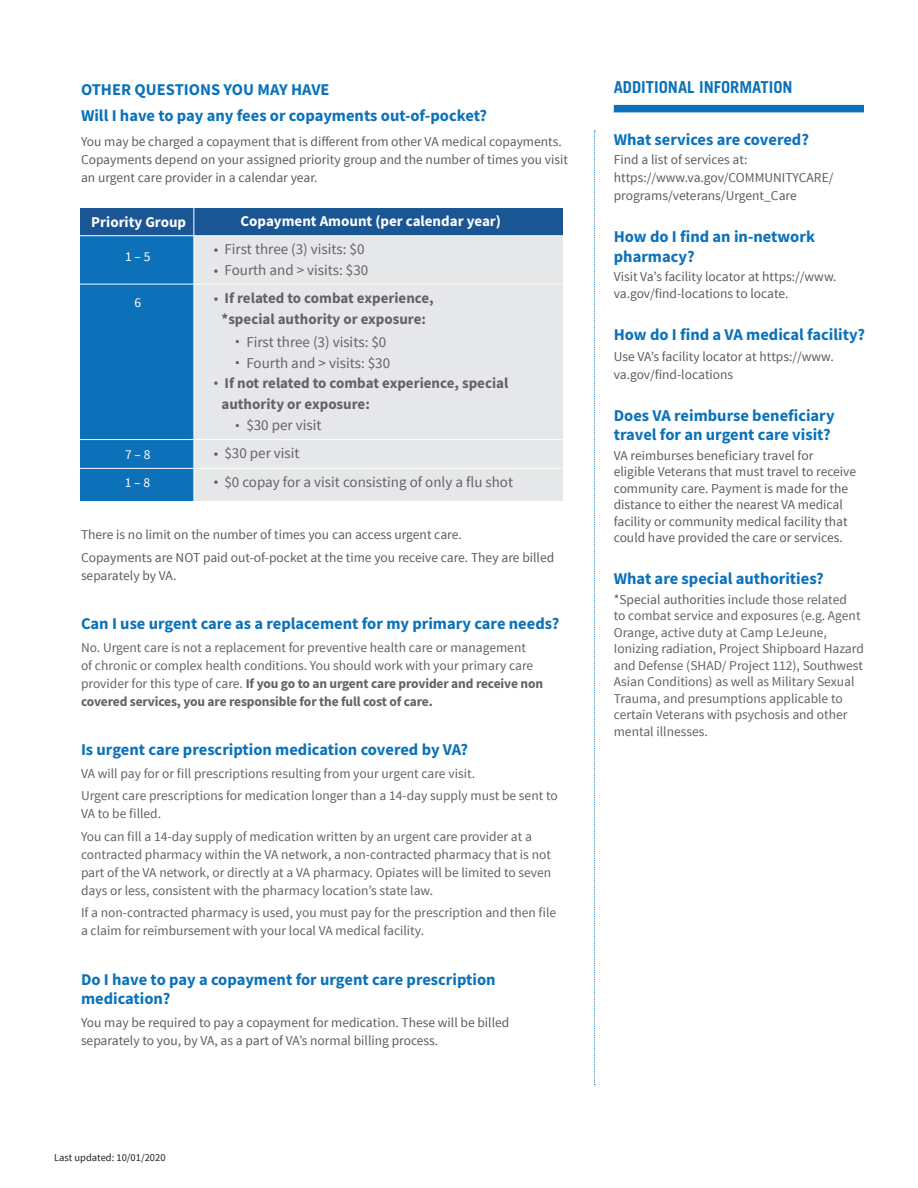
<style>
.page{position:relative;width:918px;height:1188px;background:#fff}
.page>*{position:absolute;margin:0;border:0;box-sizing:border-box;transform-origin:0 0}
.t1{font:700 16.5px/19.5px "Source Sans Pro";color:#0b72ba}
.t2{font:700 16.5px "Trade Gothic";color:#0b72ba}
.t3{font:15px/21px "Source Sans Pro";color:#636366}
.t4{font:700 15px/21px "Source Sans Pro";color:#636366;text-align:center}
.t5{font:700 15px "Source Sans Pro";color:#fff}
.t6{font:13.5px/16.5px "Source Sans Pro";color:#636366}
.t7{font:13.5px/18px "Source Sans Pro";color:#5c5c5f}
.t8{font:13.5px "Source Sans Pro";color:#fff}
.t9{font:10.5px "Source Sans Pro";color:#231f20}
.s1{font-weight:400}
.s2{font-weight:700}
.s3{color:#5c5c5f}
</style>
<div class="page">
<div style="left:614px;top:105px;width:250px;height:7px;background:#0b72ba"></div>
<div style="left:80px;top:236px;width:114px;height:264px;background:#0d71b9"></div>
<div style="left:194px;top:236px;width:368px;height:264px;background:#e6e7e9"></div>
<div style="left:80px;top:208px;width:482px;height:28px;background:#1a5694"></div>
<hr style="left:80px;top:468px;width:482px;height:1px;background:#fff">
<hr style="left:80px;top:439px;width:482px;height:1px;background:#fff">
<hr style="left:80px;top:284px;width:482px;height:1px;background:#fff">
<hr style="left:80px;top:235px;width:484px;height:1px;background:#fff">
<hr style="left:194px;top:207px;width:1px;height:297px;background:#fff">
<svg style="left:594px;top:130px;width:1px;height:955px"></svg>
<h1 class="t1" style="left:81px;top:79px;width:250px">OTHER QUESTIONS YOU MAY HAVE</h1>
<h2 class="t1" style="left:81px;top:106px;width:408px">Will I have to pay any fees or copayments out-of-pocket?</h2>
<p class="t7" style="left:81px;top:133px;width:489px">You may be charged a copayment that is different from other VA medical copayments.<br>Copayments depend on your assigned priority group and the number of times you visit an urgent care provider in a calendar year.</p>
<p class="t5" style="left:91px;top:212px;width:96px">Priority Group</p>
<p class="t5" style="left:241px;top:211px;width:262px">Copayment Amount (per calendar year)</p>
<p class="t8" style="left:125px;top:248px;width:27px">1 – 5</p>
<p class="t3" style="left:214px;top:238px;width:152px">• First three (3) visits: $0</p>
<p class="t3" style="left:214px;top:259px;width:156px">• Fourth and &gt; visits: $30</p>
<p class="t8" style="left:134px;top:294px;width:8px">6</p>
<p class="t4" style="left:214px;top:287px;width:221px"><span class="s1">•</span> If related to combat experience, *special authority or exposure:</p>
<p class="t3" style="left:246px;top:332px;width:145px">First three (3) visits: $0<br>Fourth and &gt; visits: $30</p>
<p class="t4" style="left:214px;top:372px;width:296px"><span class="s1">•</span> If not related to combat experience, special</p>
<p class="t4" style="left:221px;top:393px;width:150px">authority or exposure:</p>
<p class="t3" style="left:246px;top:415px;width:77px">$30 per visit</p>
<p class="t8" style="left:125px;top:446px;width:27px">7 – 8</p>
<p class="t3" style="left:214px;top:443px;width:87px">• $30 per visit</p>
<p class="t8" style="left:125px;top:475px;width:27px">1 – 8</p>
<p class="t3" style="left:214px;top:472px;width:301px">• $0 copay for a visit consisting of only a flu shot</p>
<p class="t7" style="left:81px;top:524px;width:475px;line-height:22.5px">There is no limit on the number of times you can access urgent care.<br>Copayments are NOT paid out-of-pocket at the time you receive care. They are billed</p>
<p class="t7" style="left:81px;top:567px;width:97px">separately by VA.</p>
<h2 class="t1" style="left:81px;top:614px;width:480px">Can I use urgent care as a replacement for my primary care needs?</h2>
<p class="t6" style="left:81px;top:639px;width:464px;line-height:18px">No. Urgent care is not a replacement for preventive health care or management<br>of chronic or complex health conditions. You should work with your primary care provider for this type of care. <span class="s2">If you go to an urgent care provider and receive non covered services, you are responsible for the full cost of care.</span></p>
<h2 class="t1" style="left:81px;top:740px;width:389px">Is urgent care prescription medication covered by VA?</h2>
<p class="t6" style="left:81px;top:762px;width:478px;line-height:22.5px">VA will pay for or fill prescriptions resulting from your urgent care visit.<br>Urgent care prescriptions for medication longer than a 14-day supply must be sent to</p>
<p class="t6" style="left:81px;top:803px;width:452px;line-height:22.5px">VA to be filled.<br>You can fill a 14-day supply of medication written by an urgent care provider at a</p>
<p class="t6" style="left:81px;top:846px;width:472px;line-height:18px;text-align:justify">contracted pharmacy within the VA network, a non-contracted pharmacy that is not part of the VA network, or directly at a VA pharmacy. Opiates will be limited to seven days or less, consistent with the pharmacy location’s state law.</p>
<p class="t6" style="left:81px;top:904px;width:477px;line-height:18px">If a non-contracted pharmacy is used, you must pay for the prescription and then file a claim for reimbursement with your local VA medical facility.</p>
<h2 class="t1" style="left:81px;top:969px;width:416px">Do I have to pay a copayment for urgent care prescription medication?</h2>
<p class="t7" style="left:81px;top:1014px;width:430px">You may be required to pay a copayment for medication. These will be billed separately to you, by VA, as a part of VA’s normal billing process.</p>
<p class="t9" style="left:54px;top:1151px;width:113px">Last updated: 10/01/2020</p>
<h3 class="t2" style="left:614px;top:77px;width:180px">ADDITIONAL INFORMATION</h3>
<h4 class="t1" style="left:614px;top:129px;width:197px">What services are covered?</h4>
<p class="t7" style="left:614px;top:151px;width:221px">Find a list of services at: https://www.va.gov/COMMUNITYCARE/ programs/veterans/Urgent_Care</p>
<h4 class="t1" style="left:614px;top:227px;width:203px">How do I find an in-network pharmacy?</h4>
<p class="t7" style="left:614px;top:269px;width:224px;line-height:16.5px">Visit Va’s facility locator at https://www. va.gov/find-locations to locate.</p>
<h4 class="t1" style="left:614px;top:324px;width:253px">How do I find a VA medical facility?</h4>
<p class="t7" style="left:614px;top:347px;width:221px">Use VA’s facility locator at https://www. va.gov/find-locations</p>
<h4 class="t1" style="left:614px;top:405px;width:222px">Does VA reimburse beneficiary travel for an urgent care visit?</h4>
<p class="t7" style="left:614px;top:447px;width:244px;line-height:16.5px">VA reimburses beneficiary travel for eligible Veterans that must travel to receive community care. Payment is made for the distance to either the nearest VA medical facility or community medical facility that could have provided the care or services.</p>
<h4 class="t1" style="left:614px;top:569px;width:212px">What are special authorities?</h4>
<p class="t6" style="left:614px;top:591px;width:252px"><span class="s3">*Special authorities</span> include those related<br>to combat service and exposures (e.g. Agent Orange, active duty at Camp LeJeune, Ionizing radiation, Project Shipboard Hazard and Defense (SHAD/ Project 112), Southwest Asian Conditions) as well as Military Sexual Trauma, and presumptions applicable to certain Veterans with psychosis and other mental illnesses.</p>
</div>
